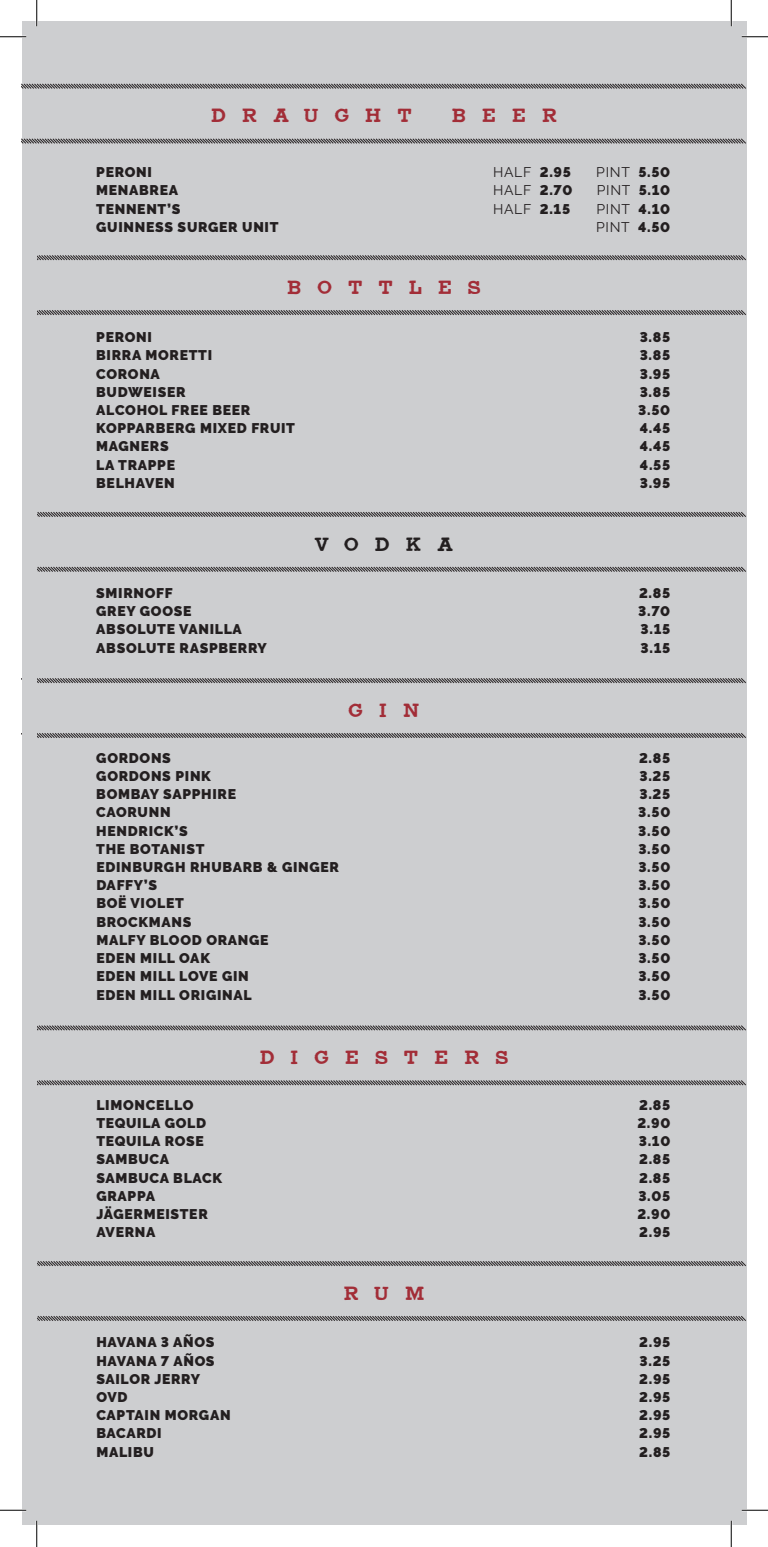
<style>
.page{position:relative;width:768px;height:1547px;background:#fff}
.page>*{position:absolute;margin:0;border:0;box-sizing:border-box;transform-origin:0 0}
.t1{font:21px "Type Two WF";letter-spacing:.75em;color:#a22d37}
.t2{font:21px "Type Two WF";letter-spacing:.75em;color:#231f20}
.t3{font:900 14px "Raleway";letter-spacing:.05em;color:#231f20}
.t4{font:14px "Raleway";letter-spacing:.05em;color:#231f20}
.s1{font-weight:900}
</style>
<div class="page">
<div style="left:22px;top:22px;width:724px;height:1503px;background:#cdced0"></div>
<svg style="left:22px;top:138px;width:724px;height:6px"></svg>
<svg style="left:37px;top:310px;width:709px;height:5px;background:#7a7879"></svg>
<svg style="left:37px;top:566px;width:709px;height:6px"></svg>
<svg style="left:37px;top:733px;width:709px;height:5px;background:#797879"></svg>
<svg style="left:37px;top:1080px;width:709px;height:6px"></svg>
<svg style="left:37px;top:1316px;width:709px;height:5px;background:#7a787a"></svg>
<svg style="left:22px;top:83px;width:724px;height:6px"></svg>
<svg style="left:37px;top:255px;width:709px;height:6px"></svg>
<svg style="left:37px;top:512px;width:709px;height:5px;background:#797879"></svg>
<svg style="left:37px;top:678px;width:709px;height:6px"></svg>
<svg style="left:37px;top:1025px;width:709px;height:6px"></svg>
<svg style="left:37px;top:1261px;width:709px;height:5px;background:#7a787a"></svg>
<hr style="left:0;top:36px;width:26px;height:2px;background:#fff">
<hr style="left:742px;top:36px;width:26px;height:2px;background:#fff">
<hr style="left:0;top:1509px;width:26px;height:2px;background:#fff">
<hr style="left:742px;top:1509px;width:26px;height:2px;background:#fff">
<hr style="left:36px;top:0;width:2px;height:26px;background:#fff">
<hr style="left:36px;top:1521px;width:2px;height:26px;background:#fff">
<hr style="left:730px;top:0;width:2px;height:26px;background:#fff">
<hr style="left:730px;top:1521px;width:2px;height:26px;background:#fff">
<svg style="left:0;top:36px;width:26px;height:1px"></svg>
<svg style="left:742px;top:36px;width:26px;height:1px"></svg>
<svg style="left:0;top:1510px;width:26px;height:1px"></svg>
<svg style="left:742px;top:1510px;width:26px;height:1px"></svg>
<svg style="left:36px;top:0;width:1px;height:26px"></svg>
<svg style="left:36px;top:1521px;width:1px;height:26px"></svg>
<svg style="left:731px;top:0;width:1px;height:26px"></svg>
<svg style="left:731px;top:1521px;width:1px;height:26px"></svg>
<h1 class="t1" style="left:211px;top:109px;width:202px">DRAUGHT</h1>
<h1 class="t1" style="left:452px;top:109px;width:107px">BEER</h1>
<p class="t3" style="left:96px;top:164px;width:57px">PERONI</p>
<p class="t4" style="left:493px;top:164px;width:79px">HALF <span class="s1">2.95</span></p>
<p class="t4" style="left:596px;top:164px;width:76px">PINT <span class="s1">5.50</span></p>
<p class="t3" style="left:96px;top:182px;width:83px">MENABREA</p>
<p class="t4" style="left:493px;top:182px;width:81px">HALF <span class="s1">2.70</span></p>
<p class="t4" style="left:597px;top:182px;width:75px">PINT <span class="s1">5.10</span></p>
<p class="t3" style="left:96px;top:201px;width:86px">TENNENT’S</p>
<p class="t4" style="left:493px;top:201px;width:79px">HALF <span class="s1">2.15</span></p>
<p class="t4" style="left:597px;top:201px;width:75px">PINT <span class="s1">4.10</span></p>
<p class="t3" style="left:96px;top:219px;width:184px">GUINNESS SURGER UNIT</p>
<p class="t4" style="left:596px;top:219px;width:76px">PINT <span class="s1">4.50</span></p>
<h1 class="t1" style="left:287px;top:280px;width:196px">BOTTLES</h1>
<p class="t3" style="left:96px;top:329px;width:57px">PERONI</p>
<p class="t3" style="left:640px;top:329px;width:32px">3.85</p>
<p class="t3" style="left:96px;top:347px;width:117px">BIRRA MORETTI</p>
<p class="t3" style="left:640px;top:347px;width:32px">3.85</p>
<p class="t3" style="left:96px;top:365px;width:65px">CORONA</p>
<p class="t3" style="left:640px;top:365px;width:32px">3.95</p>
<p class="t3" style="left:96px;top:384px;width:91px">BUDWEISER</p>
<p class="t3" style="left:640px;top:384px;width:32px">3.85</p>
<p class="t3" style="left:96px;top:402px;width:156px">ALCOHOL FREE BEER</p>
<p class="t3" style="left:638px;top:402px;width:34px">3.50</p>
<p class="t3" style="left:96px;top:420px;width:200px">KOPPARBERG MIXED FRUIT</p>
<p class="t3" style="left:640px;top:420px;width:32px">4.45</p>
<p class="t3" style="left:96px;top:438px;width:74px">MAGNERS</p>
<p class="t3" style="left:640px;top:438px;width:32px">4.45</p>
<p class="t3" style="left:96px;top:456px;width:80px">LA TRAPPE</p>
<p class="t3" style="left:640px;top:456px;width:32px">4.55</p>
<p class="t3" style="left:96px;top:475px;width:80px">BELHAVEN</p>
<p class="t3" style="left:640px;top:475px;width:32px">3.95</p>
<h1 class="t2" style="left:315px;top:537px;width:140px">VODKA</h1>
<p class="t3" style="left:96px;top:585px;width:78px">SMIRNOFF</p>
<p class="t3" style="left:639px;top:585px;width:33px">2.85</p>
<p class="t3" style="left:96px;top:603px;width:97px">GREY GOOSE</p>
<p class="t3" style="left:638px;top:603px;width:34px">3.70</p>
<p class="t3" style="left:96px;top:621px;width:147px">ABSOLUTE VANILLA</p>
<p class="t3" style="left:641px;top:621px;width:31px">3.15</p>
<p class="t3" style="left:96px;top:639px;width:172px">ABSOLUTE RASPBERRY</p>
<p class="t3" style="left:641px;top:639px;width:31px">3.15</p>
<h1 class="t1" style="left:348px;top:703px;width:73px">GIN</h1>
<p class="t3" style="left:96px;top:750px;width:76px">GORDONS</p>
<p class="t3" style="left:639px;top:750px;width:33px">2.85</p>
<p class="t3" style="left:96px;top:768px;width:116px">GORDONS PINK</p>
<p class="t3" style="left:639px;top:768px;width:32px">3.25</p>
<p class="t3" style="left:96px;top:786px;width:141px">BOMBAY SAPPHIRE</p>
<p class="t3" style="left:639px;top:786px;width:32px">3.25</p>
<p class="t3" style="left:96px;top:804px;width:76px">CAORUNN</p>
<p class="t3" style="left:638px;top:804px;width:34px">3.50</p>
<p class="t3" style="left:96px;top:823px;width:93px">HENDRICK’S</p>
<p class="t3" style="left:638px;top:823px;width:34px">3.50</p>
<p class="t3" style="left:96px;top:841px;width:110px">THE BOTANIST</p>
<p class="t3" style="left:638px;top:841px;width:34px">3.50</p>
<p class="t3" style="left:96px;top:859px;width:244px">EDINBURGH RHUBARB &amp; GINGER</p>
<p class="t3" style="left:638px;top:859px;width:34px">3.50</p>
<p class="t3" style="left:96px;top:877px;width:62px">DAFFY’S</p>
<p class="t3" style="left:638px;top:877px;width:34px">3.50</p>
<p class="t3" style="left:96px;top:895px;width:89px">BOË VIOLET</p>
<p class="t3" style="left:638px;top:895px;width:34px">3.50</p>
<p class="t3" style="left:96px;top:914px;width:97px">BROCKMANS</p>
<p class="t3" style="left:638px;top:914px;width:34px">3.50</p>
<p class="t3" style="left:96px;top:932px;width:174px">MALFY BLOOD ORANGE</p>
<p class="t3" style="left:638px;top:932px;width:34px">3.50</p>
<p class="t3" style="left:96px;top:950px;width:115px">EDEN MILL OAK</p>
<p class="t3" style="left:638px;top:950px;width:34px">3.50</p>
<p class="t3" style="left:96px;top:968px;width:154px">EDEN MILL LOVE GIN</p>
<p class="t3" style="left:638px;top:968px;width:34px">3.50</p>
<p class="t3" style="left:96px;top:986px;width:157px">EDEN MILL ORIGINAL</p>
<p class="t3" style="left:638px;top:986px;width:34px">3.50</p>
<h1 class="t1" style="left:259px;top:1050px;width:251px">DIGESTERS</h1>
<p class="t3" style="left:96px;top:1097px;width:99px">LIMONCELLO</p>
<p class="t3" style="left:639px;top:1097px;width:33px">2.85</p>
<p class="t3" style="left:96px;top:1115px;width:111px">TEQUILA GOLD</p>
<p class="t3" style="left:637px;top:1115px;width:34px">2.90</p>
<p class="t3" style="left:96px;top:1133px;width:109px">TEQUILA ROSE</p>
<p class="t3" style="left:639px;top:1133px;width:33px">3.10</p>
<p class="t3" style="left:96px;top:1151px;width:74px">SAMBUCA</p>
<p class="t3" style="left:639px;top:1151px;width:33px">2.85</p>
<p class="t3" style="left:96px;top:1169px;width:127px">SAMBUCA BLACK</p>
<p class="t3" style="left:639px;top:1169px;width:33px">2.85</p>
<p class="t3" style="left:96px;top:1188px;width:60px">GRAPPA</p>
<p class="t3" style="left:638px;top:1188px;width:34px">3.05</p>
<p class="t3" style="left:96px;top:1206px;width:113px">JÄGERMEISTER</p>
<p class="t3" style="left:637px;top:1206px;width:34px">2.90</p>
<p class="t3" style="left:96px;top:1224px;width:61px">AVERNA</p>
<p class="t3" style="left:639px;top:1224px;width:33px">2.95</p>
<h1 class="t1" style="left:343px;top:1286px;width:83px">RUM</h1>
<p class="t3" style="left:96px;top:1334px;width:120px">HAVANA 3 AÑOS</p>
<p class="t3" style="left:639px;top:1334px;width:33px">2.95</p>
<p class="t3" style="left:96px;top:1352px;width:120px">HAVANA 7 AÑOS</p>
<p class="t3" style="left:640px;top:1352px;width:32px">3.25</p>
<p class="t3" style="left:96px;top:1371px;width:105px">SAILOR JERRY</p>
<p class="t3" style="left:639px;top:1371px;width:33px">2.95</p>
<p class="t3" style="left:96px;top:1389px;width:33px">OVD</p>
<p class="t3" style="left:639px;top:1389px;width:33px">2.95</p>
<p class="t3" style="left:96px;top:1407px;width:136px">CAPTAIN MORGAN</p>
<p class="t3" style="left:639px;top:1407px;width:33px">2.95</p>
<p class="t3" style="left:96px;top:1425px;width:67px">BACARDI</p>
<p class="t3" style="left:639px;top:1425px;width:33px">2.95</p>
<p class="t3" style="left:96px;top:1443px;width:59px">MALIBU</p>
<p class="t3" style="left:639px;top:1443px;width:33px">2.85</p>
</div>
